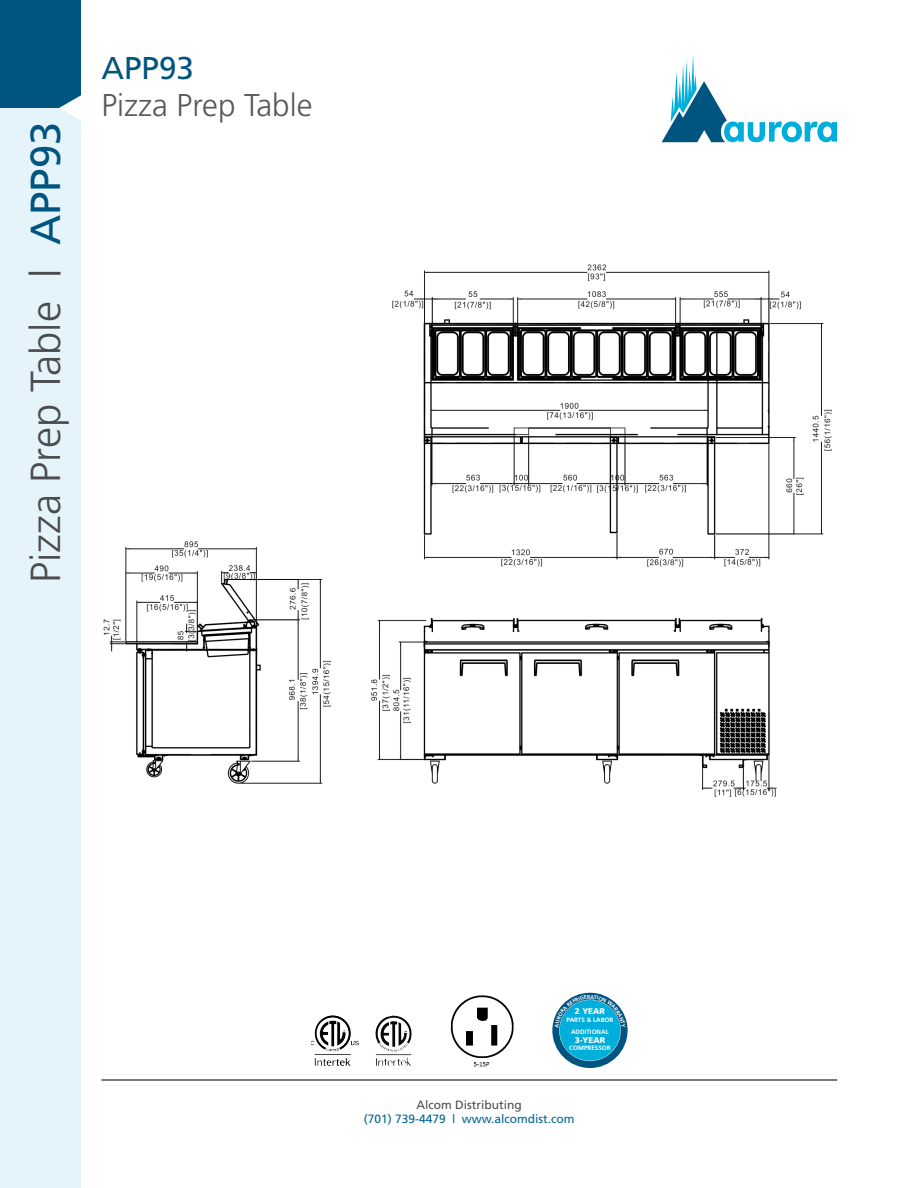
<style>
.page{position:relative;width:918px;height:1188px;background:#fff}
.page>*{position:absolute;margin:0;border:0;box-sizing:border-box;transform-origin:0 0}
.t1{font:300 42px "Frutiger";color:#4b4c4d}
.t2{font:300 31.5px "Frutiger";color:#57585a}
.t3{font:31.5px "Frutiger";color:#005480}
.t4{font:12px "Frutiger";color:#036590}
.t5{font:12px "Frutiger";color:#4b4c4d}
.t6{font:900 8.25px "Frutiger";color:#fff}
.t7{font:700 6.3px/12.5px "Frutiger";color:#fff;text-align:center}
.s1{font-weight:400;color:#005480}
</style>
<div class="page">
<hr style="left:101px;top:1079px;width:736px;height:2px;background:#4b4c4d">
<div style="left:0;top:106px;width:81px;height:1082px;background:#e4f4fa"></div>
<div style="left:0;top:0;width:81px;height:108px;background:#005480"></div>
<svg style="left:662px;top:55px;width:175px;height:87px"></svg>
<img style="left:375px;top:1016px;width:37px;height:32px">
<img style="left:317px;top:1015px;width:15px;height:9px">
<img style="left:450px;top:995px;width:64px;height:72px">
<svg style="left:552px;top:993px;width:76px;height:75px"></svg>
<img style="left:59px;top:95px;width:22px;height:25px">
<img style="left:103px;top:264px;width:729px;height:533px">
<svg style="left:555px;top:995px;width:70px;height:66px;background:#21a2c9"></svg>
<p class="t1" style="left:22px;top:583px;width:463px;rotate:-90deg">Pizza Prep Table | <span class="s1">APP93</span></p>
<p class="t3" style="left:101px;top:49px;width:94px">APP93</p>
<p class="t2" style="left:101px;top:88px;width:213px">Pizza Prep Table</p>
<p class="t6" style="left:575px;top:1007px;width:32px">2 YEAR</p>
<p class="t7" style="left:567px;top:1014px;width:48px">PARTS &amp; LABOR<br>ADDITIONAL</p>
<p class="t6" style="left:575px;top:1035px;width:32px">3-YEAR</p>
<p class="t7" style="left:569px;top:1042px;width:43px">COMPRESSOR</p>
<p class="t5" style="left:417px;top:1098px;width:107px">Alcom Distributing</p>
<p class="t4" style="left:364px;top:1112px;width:212px">(701) 739-4479 | www.alcomdist.com</p>
</div>
